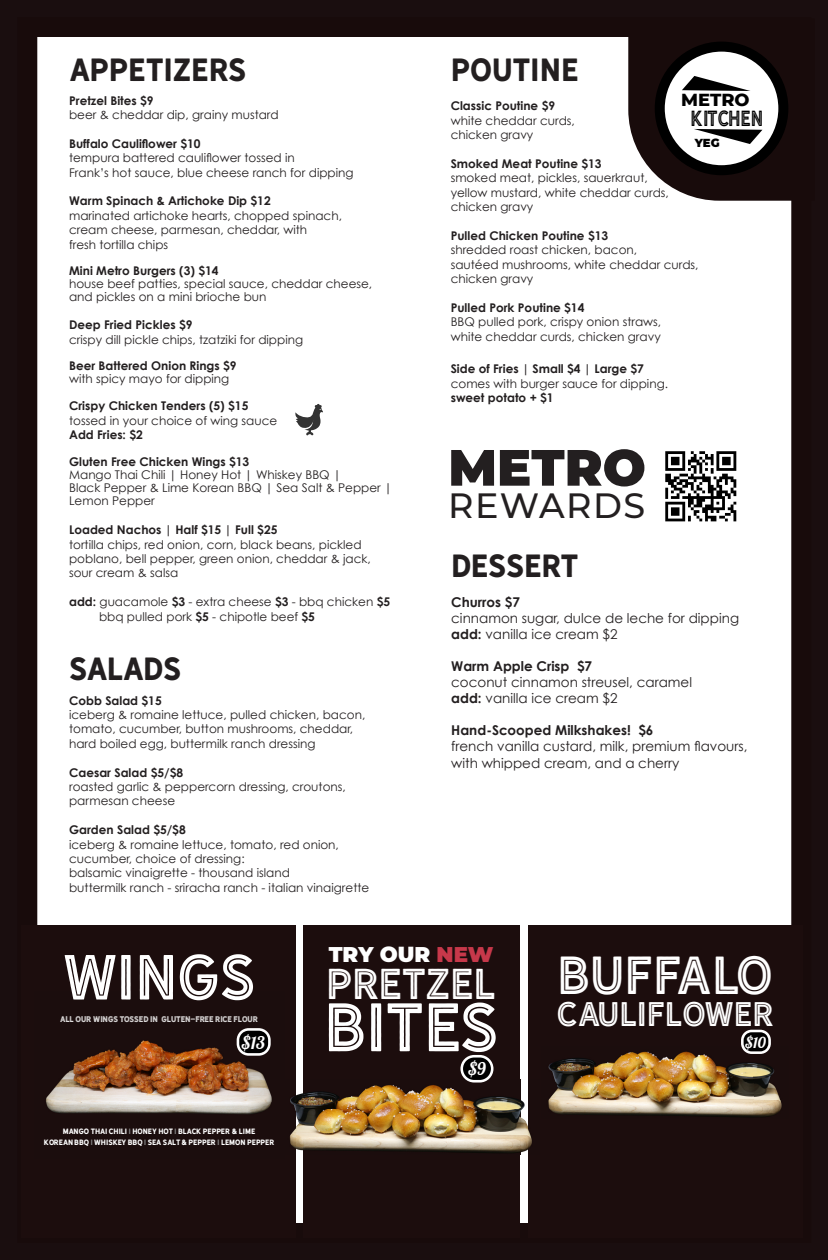
<style>
.page{position:relative;width:828px;height:1260px;background:#1a0e0f}
.page>*{position:absolute;margin:0;border:0;box-sizing:border-box;transform-origin:0 0}
.t1{font:63.8px "Hanley Sans Inline";letter-spacing:-.005em;color:#fff}
.t2{font:59.3px "Hanley Sans Inline";color:#fff}
.t3{font:900 51px "Montserrat";color:#231f20}
.t4{font:50px "Hanley Sans Inline";color:#fff}
.t5{font:40.3px "Hanley Sans Inline";color:#fff}
.t6{font:500 35px "Montserrat";letter-spacing:.04em;color:#231f20}
.t7{font:31.8px "Hanley Sans Inline";color:#fff}
.t8{font:30px "Hanley Sans";letter-spacing:-.01em;color:#231f20}
.t9{font:900 21.3px "Montserrat";color:#fff}
.t10{font:20.4px "Hanley Sans Inline";color:#000;scale:.86 1}
.t11{font:800 17.8px "Montserrat";color:#000}
.t12{font:17.1px "Lobster";color:#fff}
.t13{font:14.8px "Lobster";color:#fff}
.t14{font:13.5px/16.2px "Century Gothic";color:#231f20}
.t15{font:700 13.5px "Century Gothic";color:#231f20}
.t16{font:12px/14.4px "Century Gothic";color:#231f20}
.t17{font:700 12px "Century Gothic";color:#231f20}
.t18{font:900 11.6px "Montserrat";color:#000}
.t19{font:7.6px "Hanley Sans Inline";color:#fff}
.t20{font:7.2px/11.1px "Hanley Sans";color:#fff;text-align:center}
.s1{font-weight:700}
.s2{color:#c7384a}
.s3{color:#8c8c8c}
</style>
<div class="page">
<div style="left:22px;top:27px;width:788px;height:1205px;background:#fff"></div>
<div style="left:17px;top:17px;width:794px;height:1226px;border:20px solid #180b0b"></div>
<svg style="left:628px;top:18px;width:183px;height:183px"></svg>
<img style="left:665px;top:451px;width:72px;height:71px">
<svg style="left:295px;top:404px;width:28px;height:31px"></svg>
<div style="left:22px;top:925px;width:274px;height:312px;background:#1c0d0d"></div>
<div style="left:528px;top:925px;width:274px;height:312px;background:#1c0d0d"></div>
<div style="left:303px;top:925px;width:217px;height:312px;background:#1c0d0d"></div>
<img style="left:46px;top:1038px;width:226px;height:76px">
<img style="left:290px;top:1080px;width:242px;height:75px">
<img style="left:548px;top:1051px;width:234px;height:66px">
<svg style="left:460px;top:1055px;width:33px;height:28px"></svg>
<svg style="left:237px;top:1028px;width:34px;height:28px"></svg>
<svg style="left:741px;top:1030px;width:30px;height:24px"></svg>
<p class="t8" style="left:69px;top:52px;width:179px">APPETIZERS</p>
<p class="t8" style="left:451px;top:52px;width:129px">POUTINE</p>
<p class="t17" style="left:69px;top:93px;width:86px">Pretzel Bites $9</p>
<p class="t16" style="left:69px;top:107px;width:211px">beer &amp; cheddar dip, grainy mustard</p>
<p class="t17" style="left:69px;top:136px;width:133px">Buffalo Cauliflower $10</p>
<p class="t16" style="left:69px;top:151px;width:227px">tempura battered cauliflower tossed in</p>
<p class="t16" style="left:69px;top:165px;width:286px">Frank’s hot sauce, blue cheese ranch for dipping</p>
<p class="t17" style="left:69px;top:194px;width:203px">Warm Spinach &amp; Artichoke Dip $12</p>
<p class="t16" style="left:69px;top:208px;width:274px">marinated artichoke hearts, chopped spinach,</p>
<p class="t16" style="left:69px;top:223px;width:240px">cream cheese, parmesan, cheddar, with</p>
<p class="t16" style="left:69px;top:237px;width:101px">fresh tortilla chips</p>
<p class="t17" style="left:69px;top:263px;width:151px">Mini Metro Burgers (3) $14</p>
<p class="t16" style="left:69px;top:276px;width:305px">house beef patties, special sauce, cheddar cheese,</p>
<p class="t16" style="left:69px;top:289px;width:199px">and pickles on a mini brioche bun</p>
<p class="t17" style="left:69px;top:318px;width:125px">Deep Fried Pickles $9</p>
<p class="t16" style="left:69px;top:332px;width:236px">crispy dill pickle chips, tzatziki for dipping</p>
<p class="t17" style="left:69px;top:358px;width:169px">Beer Battered Onion Rings $9</p>
<p class="t16" style="left:69px;top:371px;width:162px">with spicy mayo for dipping</p>
<p class="t17" style="left:69px;top:398px;width:181px">Crispy Chicken Tenders (5) $15</p>
<p class="t16" style="left:69px;top:413px;width:210px">tossed in your choice of wing sauce</p>
<p class="t17" style="left:69px;top:427px;width:75px">Add Fries: $2</p>
<p class="t17" style="left:69px;top:455px;width:182px">Gluten Free Chicken Wings $13</p>
<p class="t16" style="left:69px;top:468px;width:274px">Mango Thai Chili | Honey Hot | Whiskey BBQ |</p>
<p class="t16" style="left:69px;top:481px;width:325px;line-height:13px">Black Pepper &amp; Lime Korean BBQ | Sea Salt &amp; Pepper |<br>Lemon Pepper</p>
<p class="t17" style="left:69px;top:522px;width:210px">Loaded Nachos | Half $15 | Full $25</p>
<p class="t16" style="left:69px;top:537px;width:303px">tortilla chips, red onion, corn, black beans, pickled poblano, bell pepper, green onion, cheddar &amp; jack, sour cream &amp; salsa</p>
<p class="t16" style="left:99px;top:595px;width:293px;text-indent:-30px"><span class="s1">add:</span> guacamole <span class="s1">$3</span> - extra cheese <span class="s1">$3</span> - bbq chicken <span class="s1">$5 </span>bbq pulled pork <span class="s1">$5</span> - chipotle beef <span class="s1">$5</span></p>
<p class="t8" style="left:69px;top:650px;width:114px">SALADS</p>
<p class="t17" style="left:69px;top:693px;width:94px">Cobb Salad $15</p>
<p class="t16" style="left:69px;top:707px;width:298px">iceberg &amp; romaine lettuce, pulled chicken, bacon, tomato, cucumber, button mushrooms, cheddar, hard boiled egg, buttermilk ranch dressing</p>
<p class="t17" style="left:69px;top:765px;width:115px">Caesar Salad $5/$8</p>
<p class="t16" style="left:69px;top:779px;width:278px">roasted garlic &amp; peppercorn dressing, croutons, parmesan cheese</p>
<p class="t17" style="left:69px;top:822px;width:118px">Garden Salad $5/$8</p>
<p class="t16" style="left:69px;top:837px;width:271px">iceberg &amp; romaine lettuce, tomato, red onion, cucumber, choice of dressing:</p>
<p class="t16" style="left:69px;top:866px;width:222px">balsamic vinaigrette - thousand island</p>
<p class="t16" style="left:69px;top:880px;width:302px">buttermilk ranch - sriracha ranch - italian vinaigrette</p>
<h3 class="t11" style="left:681px;top:87px;width:70px">METRO</h3>
<p class="t18" style="left:695px;top:134px;width:26px">YEG</p>
<p class="t17" style="left:451px;top:98px;width:106px">Classic Poutine $9</p>
<p class="t16" style="left:451px;top:113px;width:126px">white cheddar curds,</p>
<p class="t16" style="left:451px;top:127px;width:84px">chicken gravy</p>
<p class="t17" style="left:451px;top:156px;width:152px">Smoked Meat Poutine $13</p>
<p class="t16" style="left:451px;top:170px;width:199px">smoked meat, pickles, sauerkraut,</p>
<p class="t16" style="left:451px;top:185px;width:220px">yellow mustard, white cheddar curds,</p>
<p class="t16" style="left:451px;top:199px;width:84px">chicken gravy</p>
<p class="t17" style="left:451px;top:228px;width:159px">Pulled Chicken Poutine $13</p>
<p class="t16" style="left:451px;top:242px;width:188px">shredded roast chicken, bacon,</p>
<p class="t16" style="left:451px;top:257px;width:249px">sautéed mushrooms, white cheddar curds,</p>
<p class="t16" style="left:451px;top:271px;width:84px">chicken gravy</p>
<p class="t17" style="left:451px;top:300px;width:135px">Pulled Pork Poutine $14</p>
<p class="t16" style="left:451px;top:314px;width:212px">BBQ pulled pork, crispy onion straws,</p>
<p class="t16" style="left:451px;top:329px;width:212px">white cheddar curds, chicken gravy</p>
<h3 class="t10" style="left:691px;top:106px;width:86px">KITCHEN</h3>
<p class="t17" style="left:451px;top:362px;width:195px">Side of Fries | Small $4 | Large $7</p>
<p class="t16" style="left:451px;top:376px;width:219px">comes with burger sauce for dipping.</p>
<p class="t17" style="left:451px;top:390px;width:104px">sweet potato + $1</p>
<p class="t3" style="left:448px;top:429px;width:199px">METRO</p>
<p class="t6" style="left:448px;top:481px;width:198px">REWARDS</p>
<p class="t8" style="left:451px;top:547px;width:129px">DESSERT</p>
<p class="t15" style="left:451px;top:593px;width:70px">Churros $7</p>
<p class="t14" style="left:451px;top:610px;width:289px">cinnamon sugar, dulce de leche for dipping</p>
<p class="t14" style="left:451px;top:626px;width:168px"><span class="s1">add:</span> vanilla ice cream $2</p>
<p class="t15" style="left:451px;top:657px;width:142px">Warm Apple Crisp $7</p>
<p class="t14" style="left:451px;top:674px;width:242px">coconut cinnamon streusel, caramel</p>
<p class="t14" style="left:451px;top:690px;width:168px"><span class="s1">add:</span> vanilla ice cream $2</p>
<p class="t15" style="left:451px;top:722px;width:204px">Hand-Scooped Milkshakes! $6</p>
<p class="t14" style="left:451px;top:738px;width:298px">french vanilla custard, milk, premium flavours, with whipped cream, and a cherry</p>
<h3 class="t9" style="left:329px;top:939px;width:166px">TRY OUR <span class="s2">NEW</span></h3>
<h3 class="t5" style="left:326px;top:959px;width:171px">PRETZEL</h3>
<h1 class="t1" style="left:324px;top:988px;width:176px">BITES</h1>
<h3 class="t12" style="left:468px;top:1058px;width:19px">$9</h3>
<h2 class="t2" style="left:63px;top:940px;width:194px">WINGS</h2>
<h3 class="t4" style="left:557px;top:944px;width:217px">BUFFALO</h3>
<h3 class="t7" style="left:557px;top:995px;width:219px">CAULIFLOWER</h3>
<p class="t19" style="left:60px;top:1014px;width:199px">ALL OUR WINGS TOSSED IN GLUTEN-FREE RICE FLOUR</p>
<h3 class="t12" style="left:241px;top:1032px;width:25px">$13</h3>
<p class="t13" style="left:745px;top:1033px;width:22px">$10</p>
<p class="t20" style="left:44px;top:1125px;width:232px">MANGO THAI CHILI <span class="s3">|</span> HONEY HOT <span class="s3">|</span> BLACK PEPPER &amp; LIME<br>KOREAN BBQ <span class="s3">|</span> WHISKEY BBQ <span class="s3">|</span> SEA SALT &amp; PEPPER <span class="s3">|</span> LEMON PEPPER</p>
</div>
